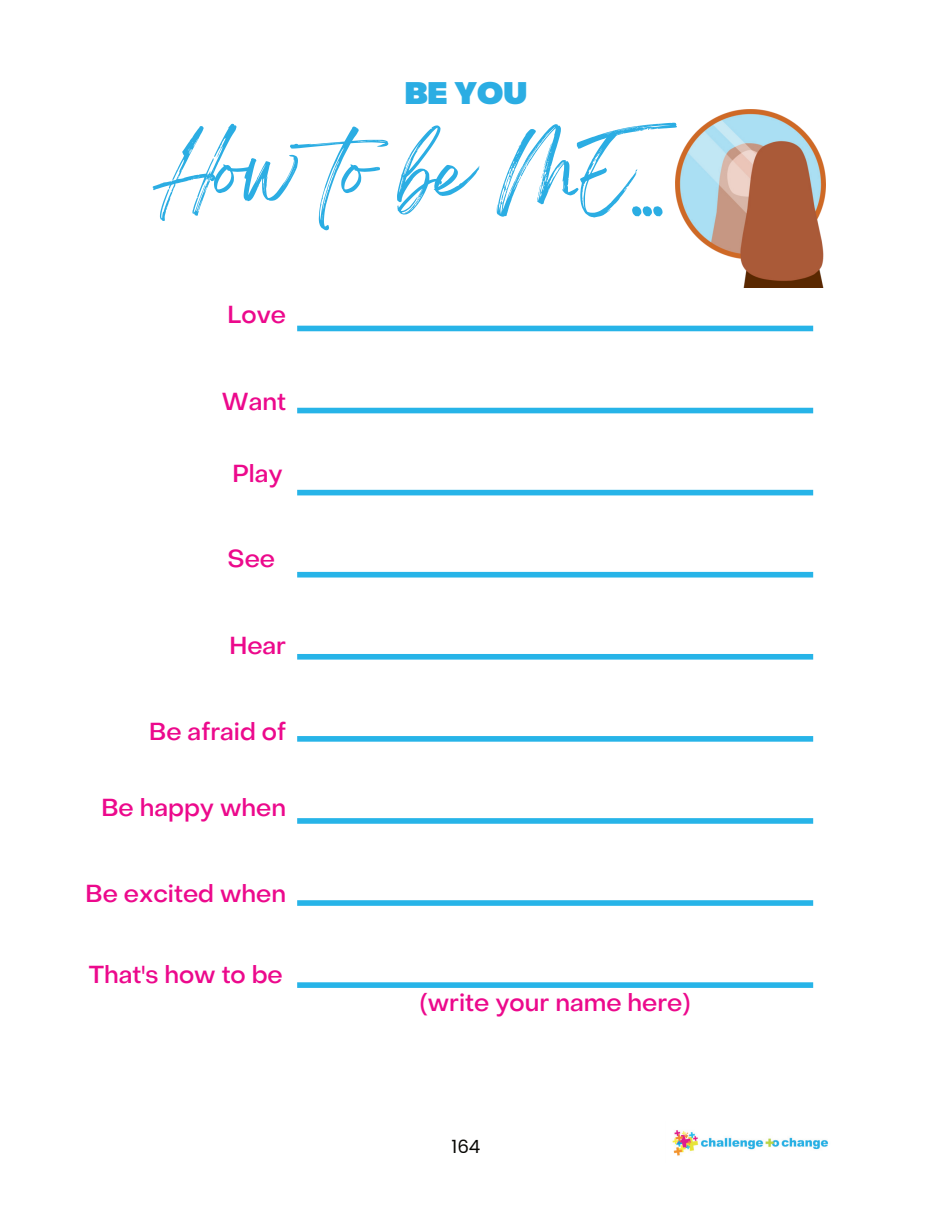
<style>
.page{position:relative;width:932px;height:1215px;background:#fff}
.page>*{position:absolute;margin:0;border:0;box-sizing:border-box;transform-origin:0 0}
.t1{font:70.05px "Breathing";letter-spacing:-.025em;color:#2bade3}
.t2{font:900 30.45px "Object Sans";color:#2bade3}
.t3{font:500 24.3px "Object Sans";color:#ec098c}
.t4{font:18.3px "Poppins";color:#080704}
</style>
<div class="page">
<div style="left:297px;top:326px;width:516px;height:5px;background:#27b4e8"></div>
<div style="left:297px;top:982px;width:516px;height:6px;background:#27b4e8"></div>
<div style="left:297px;top:408px;width:516px;height:5px;background:#27b4e8"></div>
<div style="left:297px;top:490px;width:516px;height:5px;background:#27b4e8"></div>
<div style="left:297px;top:572px;width:516px;height:6px;background:#27b4e8"></div>
<div style="left:297px;top:654px;width:516px;height:6px;background:#27b4e8"></div>
<div style="left:297px;top:736px;width:516px;height:6px;background:#27b4e8"></div>
<div style="left:297px;top:818px;width:516px;height:6px;background:#27b4e8"></div>
<div style="left:297px;top:900px;width:516px;height:6px;background:#27b4e8"></div>
<img style="left:675px;top:110px;width:150px;height:178px">
<img style="left:672px;top:1130px;width:156px;height:26px">
<p class="t2" style="left:404px;top:66px;width:124px">BE YOU</p>
<h1 class="t1" style="left:155px;top:150px;width:523px">How to be ME...</h1>
<p class="t3" style="left:227px;top:294px;width:60px">Love</p>
<p class="t3" style="left:222px;top:380px;width:66px">Want</p>
<p class="t3" style="left:232px;top:453px;width:52px">Play</p>
<p class="t3" style="left:227px;top:538px;width:49px">See</p>
<p class="t3" style="left:229px;top:624px;width:58px">Hear</p>
<p class="t3" style="left:149px;top:710px;width:138px">Be afraid of</p>
<p class="t3" style="left:101px;top:786px;width:186px">Be happy when</p>
<p class="t3" style="left:85px;top:873px;width:202px">Be excited when</p>
<p class="t3" style="left:89px;top:953px;width:195px">That's how to be</p>
<p class="t3" style="left:420px;top:981px;width:272px">(write your name here)</p>
<p class="t4" style="left:451px;top:1136px;width:30px">164</p>
</div>
